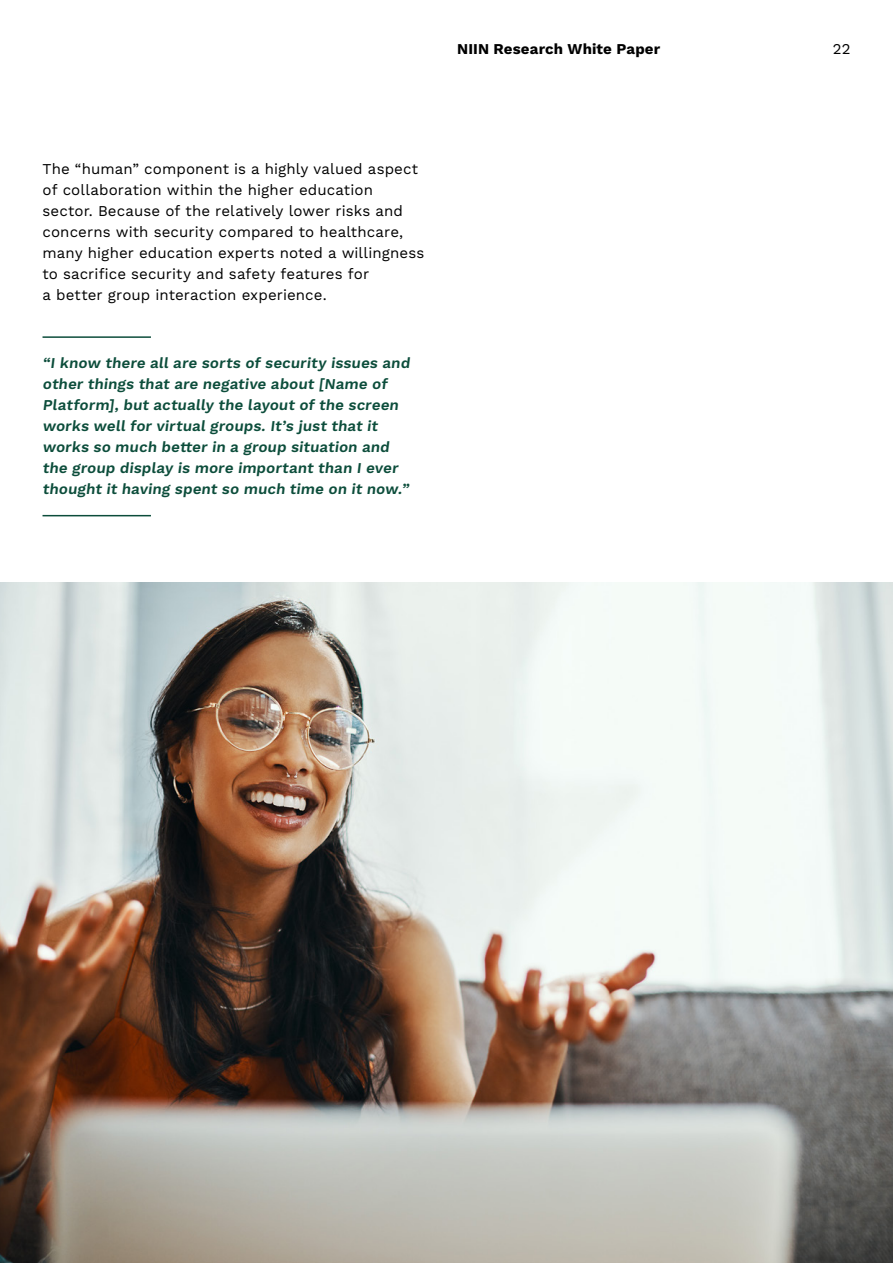
<style>
.page{position:relative;width:893px;height:1263px;background:#fff}
.page>*{position:absolute;margin:0;border:0;box-sizing:border-box;transform-origin:0 0}
.t1{font:15px/21px "Work Sans";letter-spacing:.005em;color:#000}
.t2{font:600 15px/21px "Work Sans";color:#0c4d3b}
.t3{font:700 15px "Work Sans";letter-spacing:.01em;color:#000}
</style>
<div class="page">
<hr style="left:43px;top:336px;width:108px;height:2px;background:#0c4d3b">
<hr style="left:43px;top:515px;width:108px;height:1px;background:#0c4d3b">
<img style="left:0;top:583px;width:893px;height:680px">
<p class="t3" style="left:457px;top:40px;width:205px">NIIN Research White Paper</p>
<p class="t1" style="left:833px;top:39px;width:19px">22</p>
<p class="t1" style="left:43px;top:159px;width:383px">The “human” component is a highly valued aspect of collaboration within the higher education sector. Because of the relatively lower risks and concerns with security compared to healthcare, many higher education experts noted a willingness to sacrifice security and safety features for<br>a better group interaction experience.</p>
<p class="t2" style="left:43px;top:353px;width:371px">“I know there all are sorts of security issues and other things that are negative about [Name of Platform], but actually the layout of the screen works well for virtual groups. It’s just that it works so much better in a group situation and the group display is more important than I ever thought it having spent so much time on it now.”</p>
</div>
